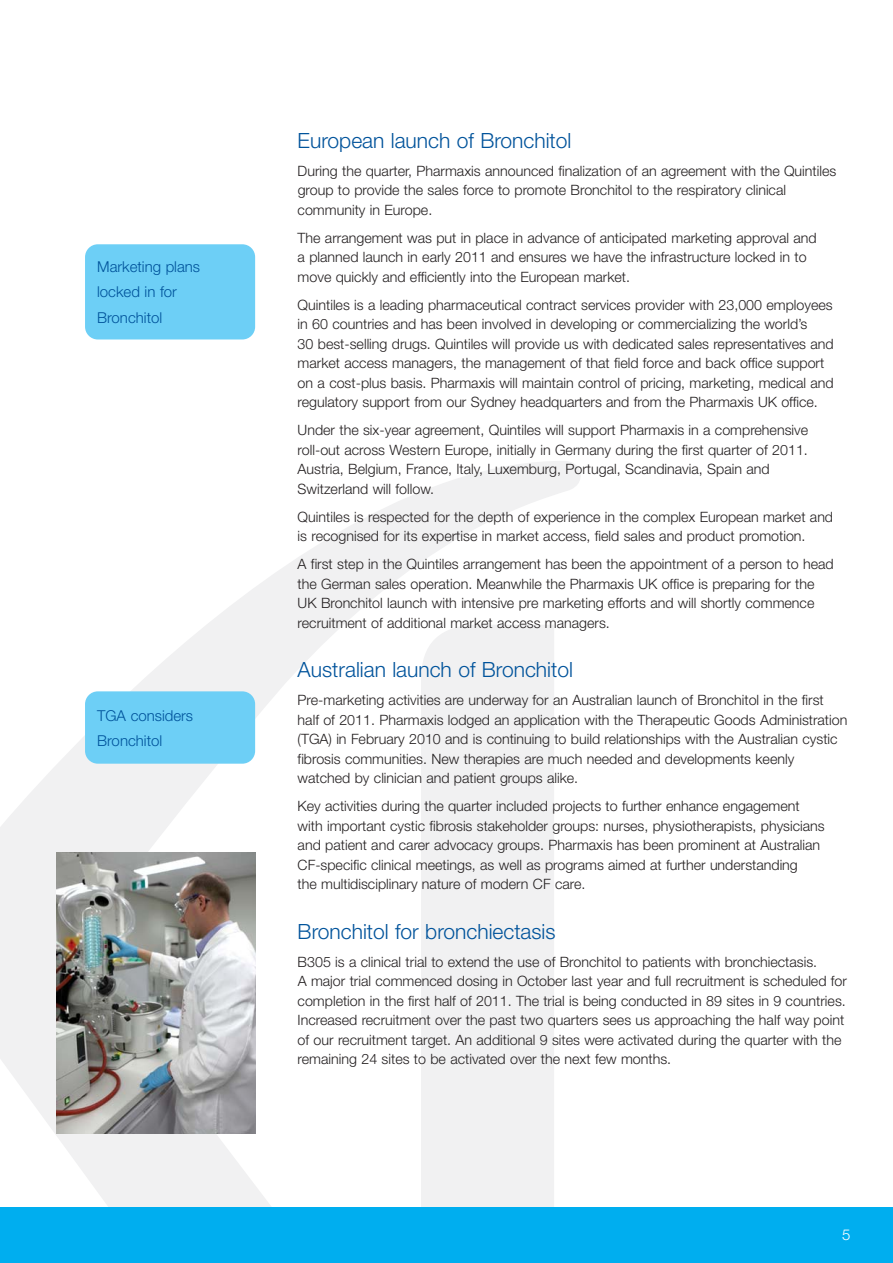
<style>
.page{position:relative;width:893px;height:1263px;background:#fff}
.page>*{position:absolute;margin:0;border:0;box-sizing:border-box;transform-origin:0 0}
.t1{font:300 21px "Helvetica Neue";color:#00539b}
.t2{font:300 15px/25.5px "Helvetica Neue";color:#00539b}
.t3{font:300 15px "Helvetica Neue";color:#fff}
.t4{font:300 14.25px/19.5px "Helvetica Neue";color:#231f20}
</style>
<div class="page">
<svg style="left:0;top:461px;width:581px;height:747px"></svg>
<div style="left:0;top:1208px;width:893px;height:55px;background:#00aeef"></div>
<div style="left:85px;top:691px;width:170px;height:73px;background:#6dcff6;border-radius:13px"></div>
<div style="left:85px;top:244px;width:170px;height:95px;background:#6dcff6;border-radius:13px"></div>
<img style="left:57px;top:853px;width:199px;height:280px">
<p class="t2" style="left:97px;top:255px;width:104px">Marketing plans locked in for<br>Bronchitol</p>
<p class="t2" style="left:97px;top:704px;width:97px">TGA considers<br>Bronchitol</p>
<h1 class="t1" style="left:298px;top:133px;width:275px">European launch of Bronchitol</h1>
<p class="t4" style="left:298px;top:162px;width:540px">During the quarter, Pharmaxis announced finalization of an agreement with the Quintiles group to provide the sales force to promote Bronchitol to the respiratory clinical community in Europe.</p>
<p class="t4" style="left:298px;top:229px;width:521px">The arrangement was put in place in advance of anticipated marketing approval and a planned launch in early 2011 and ensures we have the infrastructure locked in to move quickly and efficiently into the European market.</p>
<p class="t4" style="left:298px;top:296px;width:538px">Quintiles is a leading pharmaceutical contract services provider with 23,000 employees in 60 countries and has been involved in developing or commercializing the world’s<br>30 best-selling drugs. Quintiles will provide us with dedicated sales representatives and market access managers, the management of that field force and back office support on a cost-plus basis. Pharmaxis will maintain control of pricing, marketing, medical and regulatory support from our Sydney headquarters and from the Pharmaxis UK office.</p>
<p class="t4" style="left:298px;top:422px;width:512px">Under the six-year agreement, Quintiles will support Pharmaxis in a comprehensive roll-out across Western Europe, initially in Germany during the first quarter of 2011.<br>Austria, Belgium, France, Italy, Luxemburg, Portugal, Scandinavia, Spain and Switzerland will follow.</p>
<p class="t4" style="left:298px;top:508px;width:537px">Quintiles is respected for the depth of experience in the complex European market and is recognised for its expertise in market access, field sales and product promotion.</p>
<p class="t4" style="left:298px;top:556px;width:537px">A first step in the Quintiles arrangement has been the appointment of a person to head the German sales operation. Meanwhile the Pharmaxis UK office is preparing for the UK Bronchitol launch with intensive pre marketing efforts and will shortly commence recruitment of additional market access managers.</p>
<h1 class="t1" style="left:298px;top:662px;width:277px">Australian launch of Bronchitol</h1>
<p class="t4" style="left:298px;top:692px;width:551px">Pre-marketing activities are underway for an Australian launch of Bronchitol in the first half of 2011. Pharmaxis lodged an application with the Therapeutic Goods Administration (TGA) in February 2010 and is continuing to build relationships with the Australian cystic fibrosis communities. New therapies are much needed and developments keenly watched by clinician and patient groups alike.</p>
<p class="t4" style="left:298px;top:798px;width:529px">Key activities during the quarter included projects to further enhance engagement with important cystic fibrosis stakeholder groups: nurses, physiotherapists, physicians and patient and carer advocacy groups. Pharmaxis has been prominent at Australian CF-specific clinical meetings, as well as programs aimed at further understanding<br>the multidisciplinary nature of modern CF care.</p>
<h1 class="t1" style="left:298px;top:923px;width:259px">Bronchitol for bronchiectasis</h1>
<p class="t4" style="left:298px;top:953px;width:551px">B305 is a clinical trial to extend the use of Bronchitol to patients with bronchiectasis.<br>A major trial commenced dosing in October last year and full recruitment is scheduled for completion in the first half of 2011. The trial is being conducted in 89 sites in 9 countries.<br>Increased recruitment over the past two quarters sees us approaching the half way point of our recruitment target. An additional 9 sites were activated during the quarter with the remaining 24 sites to be activated over the next few months.</p>
<p class="t3" style="left:842px;top:1229px;width:10px">5</p>
</div>
